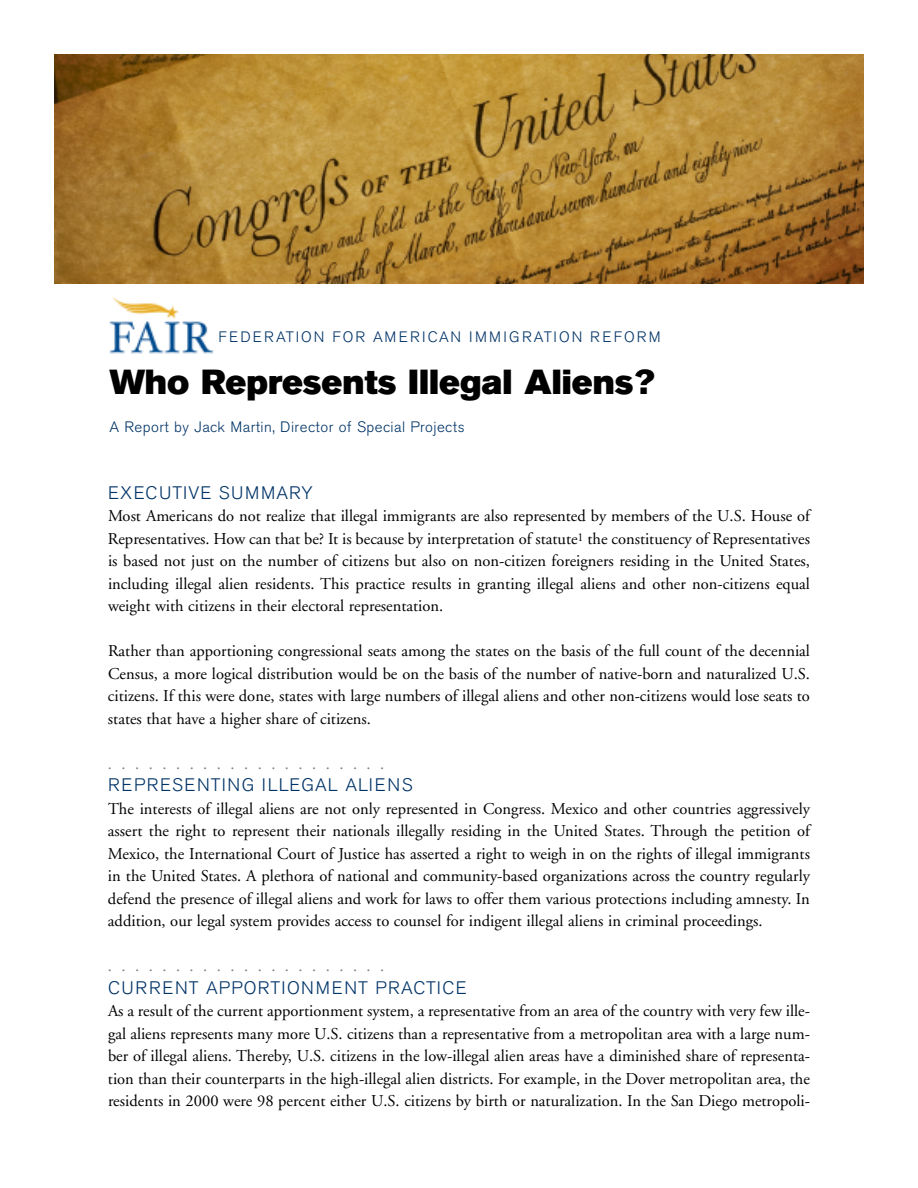
<style>
.page{position:relative;width:918px;height:1188px;background:#fff}
.page>*{position:absolute;margin:0;border:0;box-sizing:border-box;transform-origin:0 0}
.t1{font:34.5px "Akzidenz Grotesk BE Super";color:#000}
.t2{font:300 18px "Akzidenz Grotesk BE";letter-spacing:.08em;color:#036}
.t3{font:300 18px "Akzidenz Grotesk BE";letter-spacing:.06em;color:#036}
.t4{font:16.5px/22.5px "Adobe Garamond";color:#000;text-align:justify}
.t5{font:16.5px "Adobe Garamond";color:#808080}
.t6{font:300 15px "Akzidenz Grotesk BE";letter-spacing:.03em;color:#036}
.t7{font:300 15px "Akzidenz Grotesk BE";letter-spacing:.135em;color:#036}
.s1{font-size:12px}
</style>
<div class="page">
<img style="left:54px;top:54px;width:810px;height:229px">
<img style="left:109px;top:297px;width:105px;height:57px">
<p class="t7" style="left:219px;top:331px;width:444px">FEDERATION FOR AMERICAN IMMIGRATION REFORM</p>
<h1 class="t1" style="left:110px;top:368px;width:547px">Who Represents Illegal Aliens?</h1>
<p class="t6" style="left:110px;top:420px;width:357px">A Report by Jack Martin, Director of Special Projects</p>
<p class="t3" style="left:108px;top:485px;width:206px">EXECUTIVE SUMMARY</p>
<p class="t4" style="left:108px;top:506px;width:704px">Most Americans do not realize that illegal immigrants are also represented by members of the U.S. House of Representatives. How can that be? It is because by interpretation of statute<span class="s1">1</span> the constituency of Representatives is based not just on the number of citizens but also on non-citizen foreigners residing in the United States, including illegal alien residents. This practice results in granting illegal aliens and other non-citizens equal weight with citizens in their electoral representation.</p>
<p class="t4" style="left:108px;top:641px;width:704px">Rather than apportioning congressional seats among the states on the basis of the full count of the decennial Census, a more logical distribution would be on the basis of the number of native-born and naturalized U.S. citizens. If this were done, states with large numbers of illegal aliens and other non-citizens would lose seats to states that have a higher share of citizens.</p>
<p class="t5" style="left:108px;top:757px;width:278px">.....................</p>
<p class="t2" style="left:108px;top:777px;width:306px">REPRESENTING ILLEGAL ALIENS</p>
<p class="t4" style="left:108px;top:799px;width:704px">The interests of illegal aliens are not only represented in Congress. Mexico and other countries aggressively assert the right to represent their nationals illegally residing in the United States. Through the petition of Mexico, the International Court of Justice has asserted a right to weigh in on the rights of illegal immigrants in the United States. A plethora of national and community-based organizations across the country regularly defend the presence of illegal aliens and work for laws to offer them various protections including amnesty. In addition, our legal system provides access to counsel for indigent illegal aliens in criminal proceedings.</p>
<p class="t5" style="left:108px;top:959px;width:278px">.....................</p>
<p class="t2" style="left:108px;top:980px;width:360px">CURRENT APPORTIONMENT PRACTICE</p>
<p class="t4" style="left:108px;top:1001px;width:704px">As a result of the current apportionment system, a representative from an area of the country with very few ille&shy;gal aliens represents many more U.S. citizens than a representative from a metropolitan area with a large num&shy;ber of illegal aliens. Thereby, U.S. citizens in the low-illegal alien areas have a diminished share of representa&shy;tion than their counterparts in the high-illegal alien districts. For example, in the Dover metropolitan area, the residents in 2000 were 98 percent either U.S. citizens by birth or naturalization. In the San Diego metropoli-</p>
</div>
